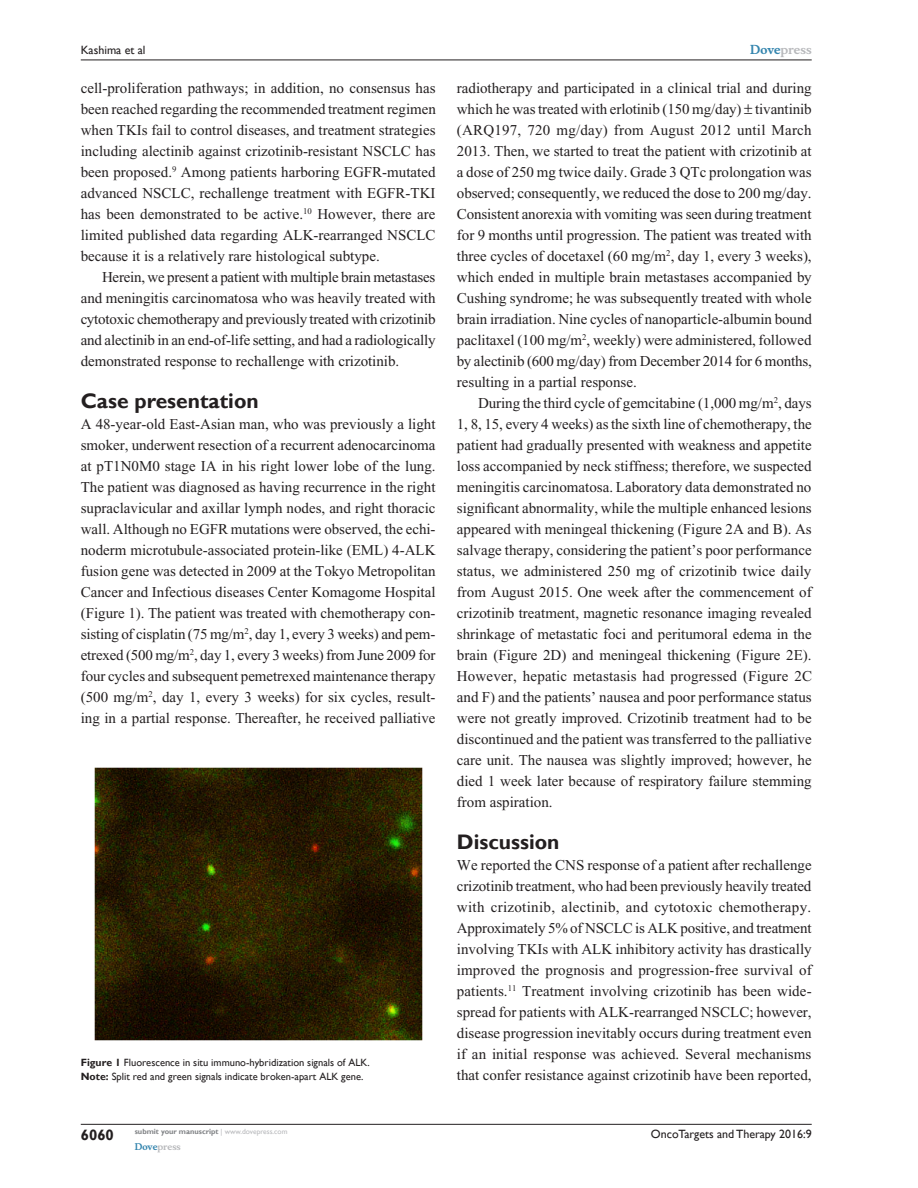
<style>
.page{position:relative;width:918px;height:1188px;background:#fff}
.page>*{position:absolute;margin:0;border:0;box-sizing:border-box;transform-origin:0 0}
.t1{font:700 21px "Gill Sans";color:#231f20}
.TxF{font:15px/21px "Times New Roman";color:#231f20;text-align:justify}
.Tx{font:15px/21px "Times New Roman";color:#231f20;text-align:justify}
.RunFolio-V{font:700 15px "Gill Sans";color:#231f20}
.RunF-V{font:12px "Gill Sans";color:#231f20}
.RunH-V{font:12px "Gill Sans";color:#231f20}
.RunH-Brand-V{font:700 12px "Musee";color:#b8b9bc}
.FigC{font:10.5px "Gill Sans";color:#231f20}
.FigSNRI{font:10.5px "Gill Sans";color:#231f20}
.RunF-Brand-V{font:700 9px "Musee";color:#b8b9bc}
.RunF-SubmityourMS-V{font:700 7.5px "Gill Sans";color:#808285}
.s1{font-weight:700}
.s2{color:#3485ae}
.s3{font-weight:400;color:#b8b9bc}
</style>
<div class="page">
<hr style="left:81px;top:1124px;width:731px;height:1px;background:#231f20">
<hr style="left:81px;top:60px;width:731px;height:1px;background:#231f20">
<img style="left:94px;top:767px;width:328px;height:274px">
<p class="RunH-V" style="left:81px;top:43px;width:66px">Kashima et al</p>
<p class="TxF" style="left:81px;top:77px;width:357px">cell-proliferation pathways; in addition, no consensus has been reached regarding the recommended treatment regimen when TKIs fail to control diseases, and treatment strategies including alectinib against crizotinib-resistant NSCLC has been proposed.<sup>9</sup> Among patients harboring EGFR-mutated advanced NSCLC, rechallenge treatment with EGFR-TKI has been demonstrated to be active.<sup>10</sup> However, there are limited published data regarding ALK-rearranged NSCLC because it is a relatively rare histological subtype.</p>
<p class="Tx" style="left:81px;top:266px;width:357px;text-indent:21px">Herein, we present a patient with multiple brain metastases and meningitis carcinomatosa who was heavily treated with cytotoxic chemotherapy and previously treated with crizotinib and alectinib in an end-of-life setting, and had a radiologically demonstrated response to rechallenge with crizotinib.</p>
<h1 class="t1" style="left:81px;top:388px;width:179px">Case presentation</h1>
<p class="TxF" style="left:81px;top:413px;width:356px">A 48-year-old East-Asian man, who was previously a light smoker, underwent resection of a recurrent adenocarcinoma at pT1N0M0 stage IA in his right lower lobe of the lung.<br>The patient was diagnosed as having recurrence in the right supraclavicular and axillar lymph nodes, and right thoracic wall. Although no EGFR mutations were observed, the echi&shy;noderm microtubule-associated protein-like (EML) 4-ALK fusion gene was detected in 2009 at the Tokyo Metropolitan Cancer and Infectious diseases Center Komagome Hospital (Figure 1). The patient was treated with chemotherapy con&shy;sisting of cisplatin (75 mg/m<sup>2</sup>, day 1, every 3 weeks) and pem&shy;etrexed (500 mg/m<sup>2</sup>, day 1, every 3 weeks) from June 2009 for four cycles and subsequent pemetrexed maintenance therapy (500 mg/m<sup>2</sup>, day 1, every 3 weeks) for six cycles, result&shy;ing in a partial response. Thereafter, he received palliative</p>
<p class="FigC" style="left:81px;top:1056px;width:291px"><span class="s1">Figure 1</span> Fluorescence in situ immuno-hybridization signals of ALK.</p>
<p class="FigSNRI" style="left:81px;top:1070px;width:284px"><span class="s1">Note:</span> Split red and green signals indicate broken-apart ALK gene.</p>
<p class="RunH-Brand-V" style="left:750px;top:43px;width:63px"><span class="s2">Dove</span>press</p>
<p class="TxF" style="left:457px;top:77px;width:357px">radiotherapy and participated in a clinical trial and during which he was treated with erlotinib (150 mg/day) tivantinib (ARQ197, 720 mg/day) from August 2012 until March 2013. Then, we started to treat the patient with crizotinib at a dose of 250 mg twice daily. Grade 3 QTc prolongation was observed; consequently, we reduced the dose to 200 mg/day.<br>Consistent anorexia with vomiting was seen during treatment for 9 months until progression. The patient was treated with three cycles of docetaxel (60 mg/m<sup>2</sup>, day 1, every 3 weeks), which ended in multiple brain metastases accompanied by Cushing syndrome; he was subsequently treated with whole brain irradiation. Nine cycles of nanoparticle-albumin bound paclitaxel (100 mg/m<sup>2</sup>, weekly) were administered, followed by alectinib (600 mg/day) from December 2014 for 6 months, resulting in a partial response.</p>
<p class="Tx" style="left:457px;top:392px;width:357px;text-indent:21px">During the third cycle of gemcitabine (1,000 mg/m<sup>2</sup>, days 1, 8, 15, every 4 weeks) as the sixth line of chemotherapy, the patient had gradually presented with weakness and appetite loss accompanied by neck stiffness; therefore, we suspected meningitis carcinomatosa. Laboratory data demonstrated no significant abnormality, while the multiple enhanced lesions appeared with meningeal thickening (Figure 2A and B). As salvage therapy, considering the patient’s poor performance status, we administered 250 mg of crizotinib twice daily from August 2015. One week after the commencement of crizotinib treatment, magnetic resonance imaging revealed shrinkage of metastatic foci and peritumoral edema in the brain (Figure 2D) and meningeal thickening (Figure 2E).<br>However, hepatic metastasis had progressed (Figure 2C and F) and the patients’ nausea and poor performance status were not greatly improved. Crizotinib treatment had to be discontinued and the patient was transferred to the palliative care unit. The nausea was slightly improved; however, he died 1 week later because of respiratory failure stemming from aspiration.</p>
<h1 class="t1" style="left:457px;top:829px;width:104px">Discussion</h1>
<p class="TxF" style="left:457px;top:854px;width:356px">We reported the CNS response of a patient after rechallenge crizotinib treatment, who had been previously heavily treated with crizotinib, alectinib, and cytotoxic chemotherapy.<br>Approximately 5% of NSCLC is ALK positive, and treatment involving TKIs with ALK inhibitory activity has drastically improved the prognosis and progression-free survival of patients.<sup>11</sup> Treatment involving crizotinib has been wide&shy;spread for patients with ALK-rearranged NSCLC; however, disease progression inevitably occurs during treatment even if an initial response was achieved. Several mechanisms that confer resistance against crizotinib have been reported,</p>
<p class="RunFolio-V" style="left:81px;top:1126px;width:35px">6060</p>
<p class="RunF-SubmityourMS-V" style="left:135px;top:1127px;width:154px">submit your manuscript <span class="s3">| www.dovepress.com</span></p>
<p class="RunF-Brand-V" style="left:135px;top:1141px;width:48px"><span class="s2">Dove</span>press</p>
<p class="RunF-V" style="left:651px;top:1127px;width:162px">OncoTargets and Therapy 2016:9</p>
</div>
